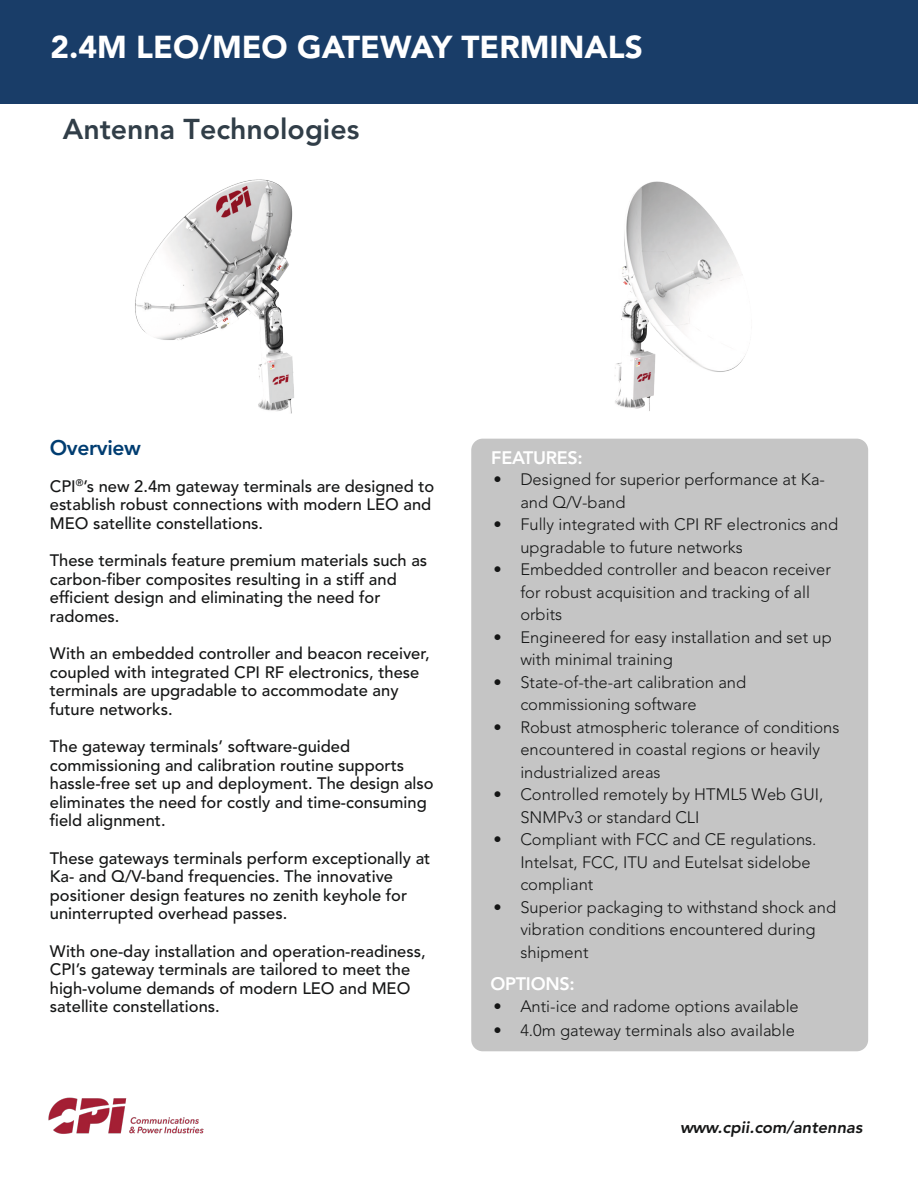
<style>
.page{position:relative;width:918px;height:1188px;background:#fff}
.page>*{position:absolute;margin:0;border:0;box-sizing:border-box;transform-origin:0 0}
.t1{font:900 31.5px "Avenir LT Pro";color:#fff}
.t2{font:800 28.5px "Avenir LT Pro";color:#313e48}
.t3{font:800 21px "Avenir LT Pro";letter-spacing:-.02em;color:#003d71}
.t4{font:800 18px "Avenir LT Pro";letter-spacing:-.015em;color:#fff}
.t5{font:500 16.5px/18.6px "Avenir LT Pro";color:#151616}
.t6{font:300 16.5px/22.5px "Avenir LT Pro";color:#151616}
.t7{font:italic 800 16.5px "Avenir LT Pro";color:#151616}
</style>
<div class="page">
<div style="left:471px;top:439px;width:397px;height:612px;background:#c5c5c5;border-radius:11px"></div>
<div style="left:0;top:0;width:918px;height:103px;background:#193d68"></div>
<img style="left:48px;top:1098px;width:156px;height:36px">
<img style="left:615px;top:181px;width:131px;height:230px">
<img style="left:135px;top:179px;width:159px;height:234px">
<h1 class="t1" style="left:51px;top:28px;width:594px">2.4M LEO/MEO GATEWAY TERMINALS</h1>
<h2 class="t2" style="left:63px;top:112px;width:298px">Antenna Technologies</h2>
<p class="t3" style="left:50px;top:435px;width:93px">Overview</p>
<p class="t5" style="left:50px;top:477px;width:386px">CPI<sup>®</sup>’s new 2.4m gateway terminals are designed to establish robust connections with modern LEO and<br>MEO satellite constellations.</p>
<p class="t5" style="left:50px;top:551px;width:379px">These terminals feature premium materials such as carbon-fiber composites resulting in a stiff and efficient design and eliminating the need for radomes.</p>
<p class="t5" style="left:50px;top:644px;width:381px">With an embedded controller and beacon receiver, coupled with integrated CPI RF electronics, these terminals are upgradable to accommodate any future networks.</p>
<p class="t5" style="left:50px;top:737px;width:385px">The gateway terminals’ software-guided commissioning and calibration routine supports hassle-free set up and deployment. The design also eliminates the need for costly and time-consuming field alignment.</p>
<p class="t5" style="left:50px;top:849px;width:382px">These gateways terminals perform exceptionally at Ka- and Q/V-band frequencies. The innovative positioner design features no zenith keyhole for uninterrupted overhead passes.</p>
<p class="t5" style="left:50px;top:942px;width:377px">With one-day installation and operation-readiness, CPI’s gateway terminals are tailored to meet the high-volume demands of modern LEO and MEO satellite constellations.</p>
<p class="t4" style="left:491px;top:447px;width:93px">FEATURES:</p>
<p class="t6" style="left:520px;top:468px;width:306px;text-indent:-27px">• Designed for superior performance at Ka&shy;and Q/V-band</p>
<p class="t6" style="left:520px;top:513px;width:319px;text-indent:-27px">• Fully integrated with CPI RF electronics and upgradable to future networks</p>
<p class="t6" style="left:520px;top:558px;width:312px;text-indent:-27px">• Embedded controller and beacon receiver for robust acquisition and tracking of all orbits</p>
<p class="t6" style="left:520px;top:626px;width:313px;text-indent:-27px">• Engineered for easy installation and set up with minimal training</p>
<p class="t6" style="left:520px;top:671px;width:227px;text-indent:-27px">• State-of-the-art calibration and commissioning software</p>
<p class="t6" style="left:520px;top:716px;width:321px;text-indent:-27px">• Robust atmospheric tolerance of conditions encountered in coastal regions or heavily industrialized areas</p>
<p class="t6" style="left:520px;top:783px;width:304px;text-indent:-27px">• Controlled remotely by HTML5 Web GUI,<br>SNMPv3 or standard CLI</p>
<p class="t6" style="left:520px;top:828px;width:298px;text-indent:-27px">• Compliant with FCC and CE regulations.<br>Intelsat, FCC, ITU and Eutelsat sidelobe compliant</p>
<p class="t6" style="left:520px;top:896px;width:317px;text-indent:-27px">• Superior packaging to withstand shock and vibration conditions encountered during shipment</p>
<p class="t4" style="left:491px;top:973px;width:86px">OPTIONS:</p>
<p class="t6" style="left:493px;top:995px;width:307px">• Anti-ice and radome options available</p>
<p class="t6" style="left:493px;top:1019px;width:303px">• 4.0m gateway terminals also available</p>
<p class="t7" style="left:680px;top:1118px;width:184px">www.cpii.com/antennas</p>
</div>
